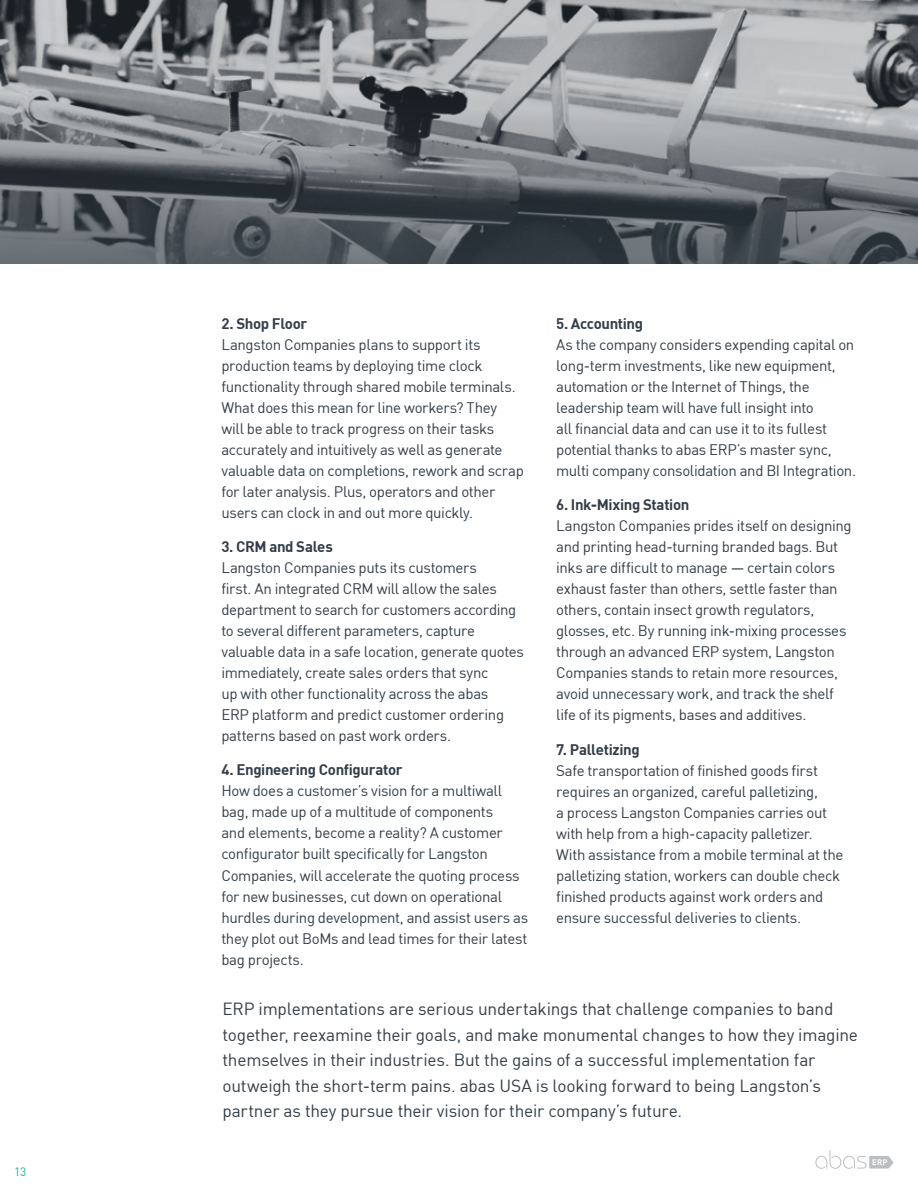
<style>
.page{position:relative;width:918px;height:1188px;background:#fff}
.page>*{position:absolute;margin:0;border:0;box-sizing:border-box;transform-origin:0 0}
.t1{font:17.25px/25.5px "DIN";letter-spacing:-.01em;color:#333e48}
.t2{font:15px/21px "DIN";letter-spacing:-.025em;color:#333e48}
.t3{font:700 15px "DIN";letter-spacing:-.02em;color:#333e48}
.t4{font:12px "DIN";color:#13b9a3}
</style>
<div class="page">
<svg style="left:0;top:0;width:918px;height:76px;background:#888b8e"></svg>
<svg style="left:0;top:76px;width:918px;height:188px;background:#6f7479"></svg>
<svg style="left:815px;top:1150px;width:79px;height:19px"></svg>
<p class="t4" style="left:14px;top:1164px;width:14px">13</p>
<p class="t3" style="left:221px;top:313px;width:87px">2. Shop Floor</p>
<p class="t2" style="left:221px;top:333px;width:304px">Langston Companies plans to support its production teams by deploying time clock functionality through shared mobile terminals.<br>What does this mean for line workers? They<br>will be able to track progress on their tasks accurately and intuitively as well as generate valuable data on completions, rework and scrap for later analysis. Plus, operators and other users can clock in and out more quickly.</p>
<p class="t3" style="left:221px;top:537px;width:113px">3. CRM and Sales</p>
<p class="t2" style="left:221px;top:557px;width:304px">Langston Companies puts its customers<br>first. An integrated CRM will allow the sales department to search for customers according to several different parameters, capture valuable data in a safe location, generate quotes immediately, create sales orders that sync<br>up with other functionality across the abas<br>ERP platform and predict customer ordering patterns based on past work orders.</p>
<p class="t3" style="left:221px;top:760px;width:183px">4. Engineering Configurator</p>
<p class="t2" style="left:221px;top:780px;width:308px">How does a customer’s vision for a multiwall bag, made up of a multitude of components<br>and elements, become a reality? A customer configurator built specifically for Langston Companies, will accelerate the quoting process for new businesses, cut down on operational hurdles during development, and assist users as they plot out BoMs and lead times for their latest bag projects.</p>
<p class="t3" style="left:556px;top:313px;width:89px">5. Accounting</p>
<p class="t2" style="left:556px;top:333px;width:301px">As the company considers expending capital on long-term investments, like new equipment, automation or the Internet of Things, the leadership team will have full insight into<br>all financial data and can use it to its fullest potential thanks to abas ERP’s master sync, multi company consolidation and BI Integration.</p>
<p class="t3" style="left:556px;top:495px;width:135px">6. Ink-Mixing Station</p>
<p class="t2" style="left:556px;top:515px;width:297px">Langston Companies prides itself on designing and printing head-turning branded bags. But inks are difficult to manage — certain colors exhaust faster than others, settle faster than others, contain insect growth regulators, glosses, etc. By running ink-mixing processes through an advanced ERP system, Langston Companies stands to retain more resources, avoid unnecessary work, and track the shelf life of its pigments, bases and additives.</p>
<p class="t3" style="left:556px;top:739px;width:85px">7. Palletizing</p>
<p class="t2" style="left:556px;top:759px;width:289px">Safe transportation of finished goods first requires an organized, careful palletizing,<br>a process Langston Companies carries out with help from a high-capacity palletizer.<br>With assistance from a mobile terminal at the palletizing station, workers can double check finished products against work orders and ensure successful deliveries to clients.</p>
<p class="t1" style="left:222px;top:996px;width:637px">ERP implementations are serious undertakings that challenge companies to band together, reexamine their goals, and make monumental changes to how they imagine themselves in their industries. But the gains of a successful implementation far outweigh the short-term pains. abas USA is looking forward to being Langston’s partner as they pursue their vision for their company’s future.</p>
</div>
